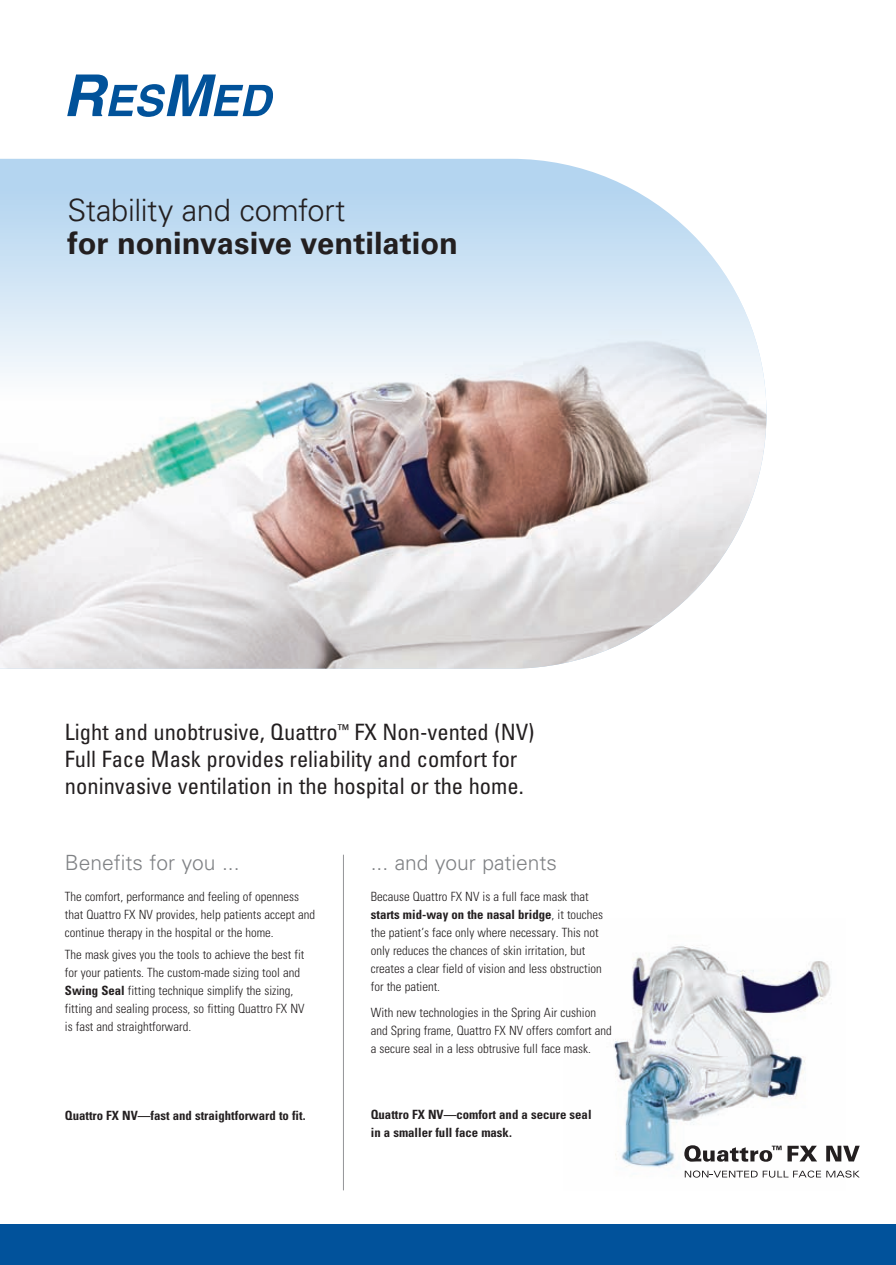
<style>
.page{position:relative;width:896px;height:1265px;background:#fff}
.page>*{position:absolute;margin:0;border:0;box-sizing:border-box;transform-origin:0 0}
.Main_Headline{font:700 30.75px/33.3px "Univers LT Std";color:#231f20}
.Body_copy{font:condensed 22.5px/27px "Univers LT Std";color:#231f20}
.Tech_specs_head{font:300 21px "Univers LT Std";color:#808285}
.Bullet_body{font:300 condensed 12.75px/18px "Univers LT Std";color:#231f20}
.Bullet_body-2{font:700 condensed 12.75px/18px "Univers LT Std";color:#231f20}
.s1{font-weight:300}
.s2{font-weight:700}
</style>
<div class="page">
<img style="left:613px;top:946px;width:232px;height:225px">
<div style="left:0;top:1224px;width:895px;height:41px;background:#01529b"></div>
<img style="left:0;top:159px;width:766px;height:510px">
<svg style="left:67px;top:75px;width:206px;height:42px"></svg>
<hr style="left:343px;top:855px;width:1px;height:335px;background:#939598">
<svg style="left:684px;top:1171px;width:175px;height:7px"></svg>
<svg style="left:787px;top:1146px;width:29px;height:15px"></svg>
<svg style="left:825px;top:1146px;width:34px;height:15px"></svg>
<svg style="left:684px;top:1145px;width:97px;height:17px"></svg>
<p class="Main_Headline" style="left:68px;top:194px;width:391px"><span class="s1">Stability and comfort<br></span>for noninvasive ventilation</p>
<p class="Body_copy" style="left:65px;top:718px;width:471px">Light and unobtrusive, Quattro<sup>™</sup> FX Non-vented (NV)<br>Full Face Mask provides reliability and comfort for noninvasive ventilation in the hospital or the home.</p>
<p class="Tech_specs_head" style="left:65px;top:850px;width:176px">Benefits for you ...</p>
<p class="Bullet_body" style="left:65px;top:887px;width:252px">The comfort, performance and feeling of openness that Quattro FX NV provides, help patients accept and continue therapy in the hospital or the home.</p>
<p class="Bullet_body" style="left:65px;top:945px;width:241px">The mask gives you the tools to achieve the best fit for your patients. The custom-made sizing tool and <span class="s2">Swing Seal</span> fitting technique simplify the sizing, fitting and sealing process, so fitting Quattro FX NV is fast and straightforward.</p>
<p class="Bullet_body-2" style="left:65px;top:1106px;width:242px">Quattro FX NV—fast and straightforward to fit.</p>
<p class="Tech_specs_head" style="left:370px;top:850px;width:188px">... and your patients</p>
<p class="Bullet_body" style="left:370px;top:887px;width:234px">Because Quattro FX NV is a full face mask that <span class="s2">starts mid-way on the nasal bridge</span>, it touches the patient’s face only where necessary. This not only reduces the chances of skin irritation, but creates a clear field of vision and less obstruction for the patient.</p>
<p class="Bullet_body" style="left:370px;top:1004px;width:242px">With new technologies in the Spring Air cushion and Spring frame, Quattro FX NV offers comfort and a secure seal in a less obtrusive full face mask.</p>
<p class="Bullet_body-2" style="left:370px;top:1106px;width:222px">Quattro FX NV—comfort and a secure seal in a smaller full face mask.</p>
</div>
